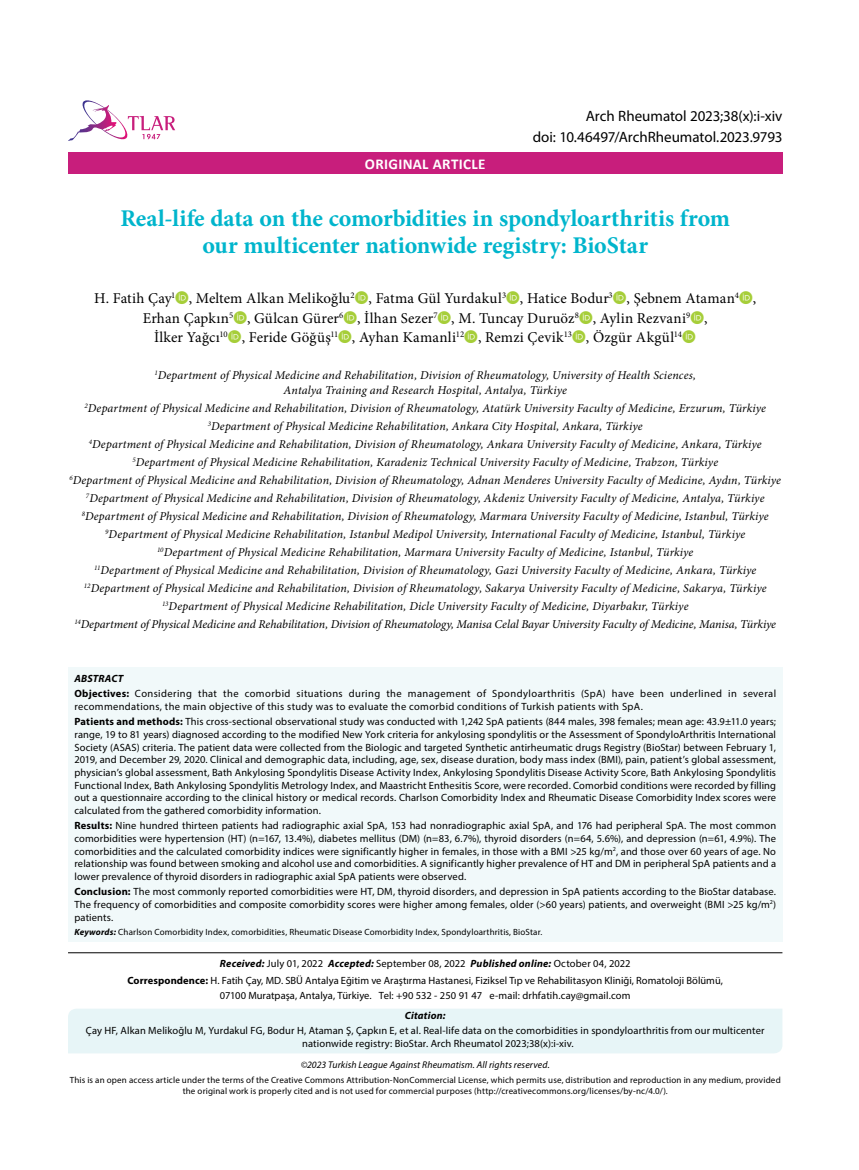
<style>
.page{position:relative;width:859px;height:1170px;background:#fff}
.page>*{position:absolute;margin:0;border:0;box-sizing:border-box;transform-origin:0 0}
.t1{font:700 24px/27px "Minion Pro";letter-spacing:-.005em;color:#00b5cc;text-align:center}
.t2{font:15px "Minion Pro";letter-spacing:.01em;color:#000}
.t3{font:15px "Myriad Pro";letter-spacing:-.005em;color:#000}
.t4{font:700 15px "Calibri";letter-spacing:.02em;color:#fff}
.t5{font:italic 12px/18px "Minion Pro";letter-spacing:.01em;color:#000;text-align:center}
.t6{font:10.5px/12.6px "Myriad Pro";letter-spacing:.015em;color:#000;text-align:justify}
.t7{font:10.5px/15.6px "Myriad Pro";letter-spacing:.04em;color:#000}
.t8{font:italic 700 10.5px "Myriad Pro";letter-spacing:.02em;color:#000}
.t9{font:italic 9.75px "Myriad Pro";letter-spacing:.01em;color:#000}
.t10{font:9px/10.8px "Myriad Pro";letter-spacing:.015em;color:#000;text-align:center}
.s1{font-weight:700;font-style:italic}
.s2{font-weight:700}
</style>
<div class="page">
<div style="left:68px;top:152px;width:714px;height:22px;background:#c81e7c"></div>
<svg style="left:68px;top:100px;width:107px;height:41px"></svg>
<div style="left:68px;top:667px;width:714px;height:275px;background:#f1f9fa"></div>
<hr style="left:68px;top:952px;width:714px;height:1px;background:#000">
<div style="left:68px;top:1009px;width:714px;height:44px;background:#e7f5f7"></div>
<h2 class="t3" style="left:586px;top:107px;width:198px">Arch Rheumatol 2023;38(x):i-xiv</h2>
<h2 class="t3" style="left:533px;top:127px;width:251px">doi: 10.46497/ArchRheumatol.2023.9793</h2>
<h2 class="t4" style="left:365px;top:153px;width:122px">ORIGINAL ARTICLE</h2>
<h1 class="t1" style="left:120px;top:204px;width:611px">Real-life data on the comorbidities in spondyloarthritis from our multicenter nationwide registry: BioStar</h1>
<h2 class="t2" style="left:94px;top:288px;width:664px">H. Fatih Çay<sup>1</sup> , Meltem Alkan Melikoğlu<sup>2</sup> , Fatma Gül Yurdakul<sup>3</sup> , Hatice Bodur<sup>3</sup> , Şebnem Ataman<sup>4</sup> ,</h2>
<h2 class="t2" style="left:143px;top:308px;width:566px">Erhan Çapkın<sup>5</sup> , Gülcan Gürer<sup>6</sup> , İlhan Sezer<sup>7</sup> , M. Tuncay Duruöz<sup>8</sup> , Aylin Rezvani<sup>9</sup> ,</h2>
<h2 class="t2" style="left:154px;top:327px;width:529px">İlker Yağcı<sup>10</sup> , Feride Göğüş<sup>11</sup> , Ayhan Kamanli<sup>12</sup> , Remzi Çevik<sup>13</sup> , Özgür Akgül<sup>14</sup></h2>
<p class="t5" style="left:154px;top:368px;width:543px;line-height:14.4px"><sup>1</sup>Department of Physical Medicine and Rehabilitation, Division of Rheumatology, University of Health Sciences,<br>Antalya Training and Research Hospital, Antalya, Türkiye</p>
<p class="t5" style="left:69px;top:399px;width:713px"><sup>2</sup>Department of Physical Medicine and Rehabilitation, Division of Rheumatology, Atatürk University Faculty of Medicine, Erzurum, Türkiye <sup>3</sup>Department of Physical Medicine Rehabilitation, Ankara City Hospital, Ankara, Türkiye<br><sup>4</sup>Department of Physical Medicine and Rehabilitation, Division of Rheumatology, Ankara University Faculty of Medicine, Ankara, Türkiye <sup>5</sup>Department of Physical Medicine Rehabilitation, Karadeniz Technical University Faculty of Medicine, Trabzon, Türkiye<br><sup>6</sup>Department of Physical Medicine and Rehabilitation, Division of Rheumatology, Adnan Menderes University Faculty of Medicine, Aydın, Türkiye <sup>7</sup>Department of Physical Medicine and Rehabilitation, Division of Rheumatology, Akdeniz University Faculty of Medicine, Antalya, Türkiye <sup>8</sup>Department of Physical Medicine and Rehabilitation, Division of Rheumatology, Marmara University Faculty of Medicine, Istanbul, Türkiye <sup>9</sup>Department of Physical Medicine Rehabilitation, Istanbul Medipol University, International Faculty of Medicine, Istanbul, Türkiye<br><sup>10</sup>Department of Physical Medicine Rehabilitation, Marmara University Faculty of Medicine, Istanbul, Türkiye<br><sup>11</sup>Department of Physical Medicine and Rehabilitation, Division of Rheumatology, Gazi University Faculty of Medicine, Ankara, Türkiye <sup>12</sup>Department of Physical Medicine and Rehabilitation, Division of Rheumatology, Sakarya University Faculty of Medicine, Sakarya, Türkiye <sup>13</sup>Department of Physical Medicine Rehabilitation, Dicle University Faculty of Medicine, Diyarbakır, Türkiye<br><sup>14</sup>Department of Physical Medicine and Rehabilitation, Division of Rheumatology, Manisa Celal Bayar University Faculty of Medicine, Manisa, Türkiye</p>
<p class="t7" style="left:74px;top:670px;width:703px"><span class="s1">ABSTRACT<br></span><span class="s2">Objectives:</span> Considering that the comorbid situations during the management of Spondyloarthritis (SpA) have been underlined in several</p>
<p class="t6" style="left:74px;top:698px;width:703px;line-height:15.6px">recommendations, the main objective of this study was to evaluate the comorbid conditions of Turkish patients with SpA.<br><span class="s2">Patients and methods:</span> This cross-sectional observational study was conducted with 1,242 SpA patients (844 males, 398 females; mean age: 43.9±11.0 years;</p>
<p class="t6" style="left:74px;top:728px;width:703px">range, 19 to 81 years) diagnosed according to the modified New York criteria for ankylosing spondylitis or the Assessment of SpondyloArthritis International Society (ASAS) criteria. The patient data were collected from the Biologic and targeted Synthetic antirheumatic drugs Registry (BioStar) between February 1, 2019, and December 29, 2020. Clinical and demographic data, including, age, sex, disease duration, body mass index (BMI), pain, patient’s global assessment, physician’s global assessment, Bath Ankylosing Spondylitis Disease Activity Index, Ankylosing Spondylitis Disease Activity Score, Bath Ankylosing Spondylitis Functional Index, Bath Ankylosing Spondylitis Metrology Index, and Maastricht Enthesitis Score, were recorded. Comorbid conditions were recorded by filling out a questionnaire according to the clinical history or medical records. Charlson Comorbidity Index and Rheumatic Disease Comorbidity Index scores were calculated from the gathered comorbidity information.</p>
<p class="t6" style="left:74px;top:819px;width:703px"><span class="s2">Results:</span> Nine hundred thirteen patients had radiographic axial SpA, 153 had nonradiographic axial SpA, and 176 had peripheral SpA. The most common comorbidities were hypertension (HT) (n=167, 13.4%), diabetes mellitus (DM) (n=83, 6.7%), thyroid disorders (n=64, 5.6%), and depression (n=61, 4.9%). The comorbidities and the calculated comorbidity indices were significantly higher in females, in those with a BMI &gt;25 kg/m<sup>2</sup>, and those over 60 years of age. No relationship was found between smoking and alcohol use and comorbidities. A significantly higher prevalence of HT and DM in peripheral SpA patients and a lower prevalence of thyroid disorders in radiographic axial SpA patients were observed.</p>
<p class="t6" style="left:74px;top:885px;width:703px;line-height:13px"><span class="s2">Conclusion:</span> The most commonly reported comorbidities were HT, DM, thyroid disorders, and depression in SpA patients according to the BioStar database.<br>The frequency of comorbidities and composite comorbidity scores were higher among females, older (&gt;60 years) patients, and overweight (BMI &gt;25 kg/m<sup>2</sup>) patients.</p>
<p class="t10" style="left:74px;top:926px;width:469px"><span class="s1">Keywords:</span> Charlson Comorbidity Index, comorbidities, Rheumatic Disease Comorbidity Index, Spondyloarthritis, BioStar.</p>
<p class="t6" style="left:127px;top:954px;width:597px;line-height:16.8px;text-align:center"><span class="s1">Received:</span> July 01, 2022 <span class="s1">Accepted:</span> September 08, 2022 <span class="s1">Published online:</span> October 04, 2022<br><span class="s2">Correspondence:</span> H. Fatih Çay, MD. SBÜ Antalya Eğitim ve Araştırma Hastanesi, Fiziksel Tıp ve Rehabilitasyon Kliniği, Romatoloji Bölümü,</p>
<p class="t6" style="left:220px;top:988px;width:412px">07100 Muratpaşa, Antalya, Türkiye. Tel: +90 532 - 250 91 47 e-mail: drhfatih.cay@gmail.com</p>
<p class="t8" style="left:405px;top:1008px;width:42px">Citation:</p>
<p class="t6" style="left:302px;top:1023px;width:464px;text-indent:-216px">Çay HF, Alkan Melikoğlu M, Yurdakul FG, Bodur H, Ataman Ş, Çapkın E, et al. Real-life data on the comorbidities in spondyloarthritis from our multicenter nationwide registry: BioStar. Arch Rheumatol 2023;38(x):i-xiv.</p>
<p class="t9" style="left:301px;top:1058px;width:251px">©2023 Turkish League Against Rheumatism. All rights reserved.</p>
<p class="t10" style="left:70px;top:1074px;width:713px">This is an open access article under the terms of the Creative Commons Attribution-NonCommercial License, which permits use, distribution and reproduction in any medium, provided the original work is properly cited and is not used for commercial purposes (http://creativecommons.org/licenses/by-nc/4.0/).</p>
</div>
